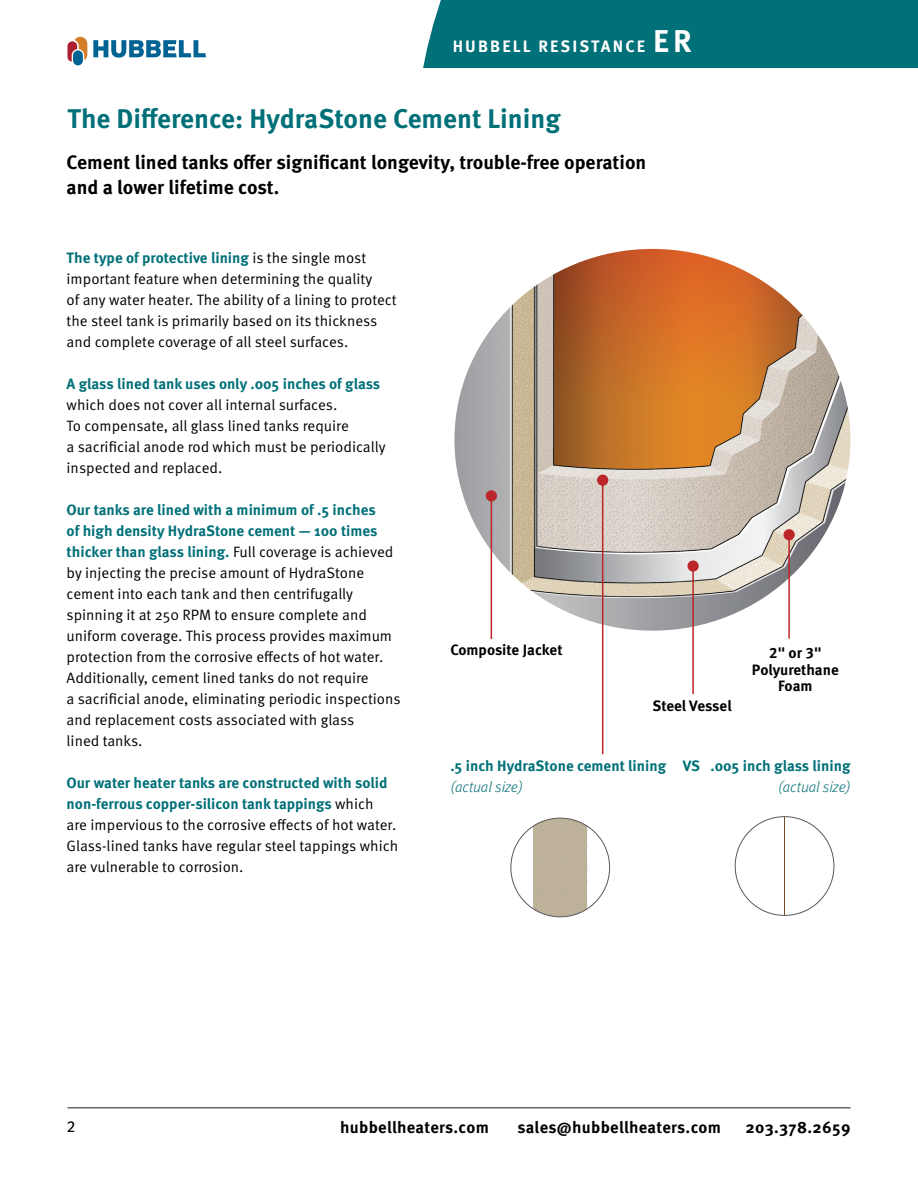
<style>
.page{position:relative;width:918px;height:1188px;background:#fff}
.page>*{position:absolute;margin:0;border:0;box-sizing:border-box;transform-origin:0 0}
.t1{font:700 27px "Meta Pro";color:#007078}
.t2{font:700 19.5px/25.5px "Meta Pro";color:#000}
.t3{font:700 16.5px "Meta Pro";letter-spacing:.02em;color:#000}
.t4{font:700 16.5px "Meta Pro";letter-spacing:.13em;color:#fff}
.t5{font:15px/21px "Meta Pro Norm";color:#000}
.t6{font:700 15px/21px "Meta Pro";color:#007078}
.t7{font:700 15px/16.5px "Meta Pro";color:#000;text-align:center}
.t8{font:italic 300 15px "Meta Pro";color:#007078}
.t9{font:15px "Meta Headline Pro";color:#000}
.s1{font-size:31.5px}
.s2{font-family:"Meta Pro Norm";font-weight:400;color:#000}
</style>
<div class="page">
<div style="left:423px;top:0;width:495px;height:68px;background:#007079"></div>
<hr style="left:68px;top:1107px;width:782px;height:1px;background:#636466">
<svg style="left:68px;top:37px;width:19px;height:25px"></svg>
<div style="left:73px;top:50px;width:10px;height:15px;background:#006394;border-radius:5px"></div>
<svg style="left:93px;top:40px;width:113px;height:18px"></svg>
<img style="left:454px;top:249px;width:396px;height:382px">
<hr style="left:692px;top:566px;width:2px;height:128px;background:#bc2529">
<div style="left:687px;top:560px;width:12px;height:12px;background:#bc2529;border-radius:50%"></div>
<hr style="left:602px;top:480px;width:1px;height:274px;background:#bc2529">
<div style="left:597px;top:475px;width:11px;height:11px;background:#bc2529;border-radius:50%"></div>
<hr style="left:788px;top:535px;width:2px;height:104px;background:#bc2529">
<div style="left:784px;top:529px;width:11px;height:11px;background:#bc2529;border-radius:50%"></div>
<hr style="left:491px;top:496px;width:1px;height:143px;background:#bc2529">
<div style="left:486px;top:490px;width:11px;height:11px;background:#bc2529;border-radius:50%"></div>
<div style="left:533px;top:818px;width:54px;height:99px;background:#beb299"></div>
<hr style="left:784px;top:817px;width:1px;height:98px;background:#754d29">
<p class="t4" style="left:453px;top:34px;width:241px">HUBBELL RESISTANCE <span class="s1">ER</span></p>
<h1 class="t1" style="left:68px;top:98px;width:495px">The Difference: HydraStone Cement Lining</h1>
<h2 class="t2" style="left:67px;top:148px;width:581px">Cement lined tanks offer significant longevity, trouble-free operation and a lower lifetime cost.</h2>
<p class="t6" style="left:67px;top:247px;width:301px">The type of protective lining <span class="s2">is the single most</span></p>
<p class="t5" style="left:67px;top:268px;width:332px">important feature when determining the quality<br>of any water heater. The ability of a lining to protect the steel tank is primarily based on its thickness and complete coverage of all steel surfaces.</p>
<p class="t6" style="left:67px;top:373px;width:315px">A glass lined tank uses only .005 inches of glass</p>
<p class="t5" style="left:67px;top:394px;width:321px">which does not cover all internal surfaces.<br>To compensate, all glass lined tanks require<br>a sacrificial anode rod which must be periodically inspected and replaced.</p>
<p class="t6" style="left:67px;top:499px;width:328px">Our tanks are lined with a minimum of .5 inches<br>of high density HydraStone cement — 100 times thicker than glass lining. <span class="s2">Full coverage is achieved</span></p>
<p class="t5" style="left:67px;top:562px;width:336px">by injecting the precise amount of HydraStone cement into each tank and then centrifugally spinning it at 250 RPM to ensure complete and uniform coverage. This process provides maximum protection from the corrosive effects of hot water.<br>Additionally, cement lined tanks do not require<br>a sacrificial anode, eliminating periodic inspections and replacement costs associated with glass<br>lined tanks.</p>
<p class="t6" style="left:67px;top:772px;width:322px">Our water heater tanks are constructed with solid non-ferrous copper-silicon tank tappings <span class="s2">which</span></p>
<p class="t5" style="left:67px;top:814px;width:333px;text-align:justify">are impervious to the corrosive effects of hot water.<br>Glass-lined tanks have regular steel tappings which are vulnerable to corrosion.</p>
<p class="t7" style="left:450px;top:641px;width:114px">Composite Jacket</p>
<p class="t7" style="left:652px;top:697px;width:81px">Steel Vessel</p>
<p class="t7" style="left:752px;top:644px;width:88px">2" or 3"<br>Polyurethane<br>Foam</p>
<p class="t6" style="left:450px;top:754px;width:217px">.5 inch HydraStone cement lining</p>
<p class="t8" style="left:450px;top:776px;width:74px">(actual size)</p>
<p class="t6" style="left:683px;top:754px;width:19px">VS</p>
<p class="t6" style="left:711px;top:754px;width:141px">.005 inch glass lining</p>
<p class="t8" style="left:778px;top:776px;width:74px">(actual size)</p>
<p class="t9" style="left:68px;top:1116px;width:9px">2</p>
<p class="t3" style="left:340px;top:1114px;width:150px">hubbellheaters.com</p>
<p class="t3" style="left:518px;top:1114px;width:205px">sales@hubbellheaters.com</p>
<p class="t3" style="left:746px;top:1114px;width:106px">203.378.2659</p>
</div>
